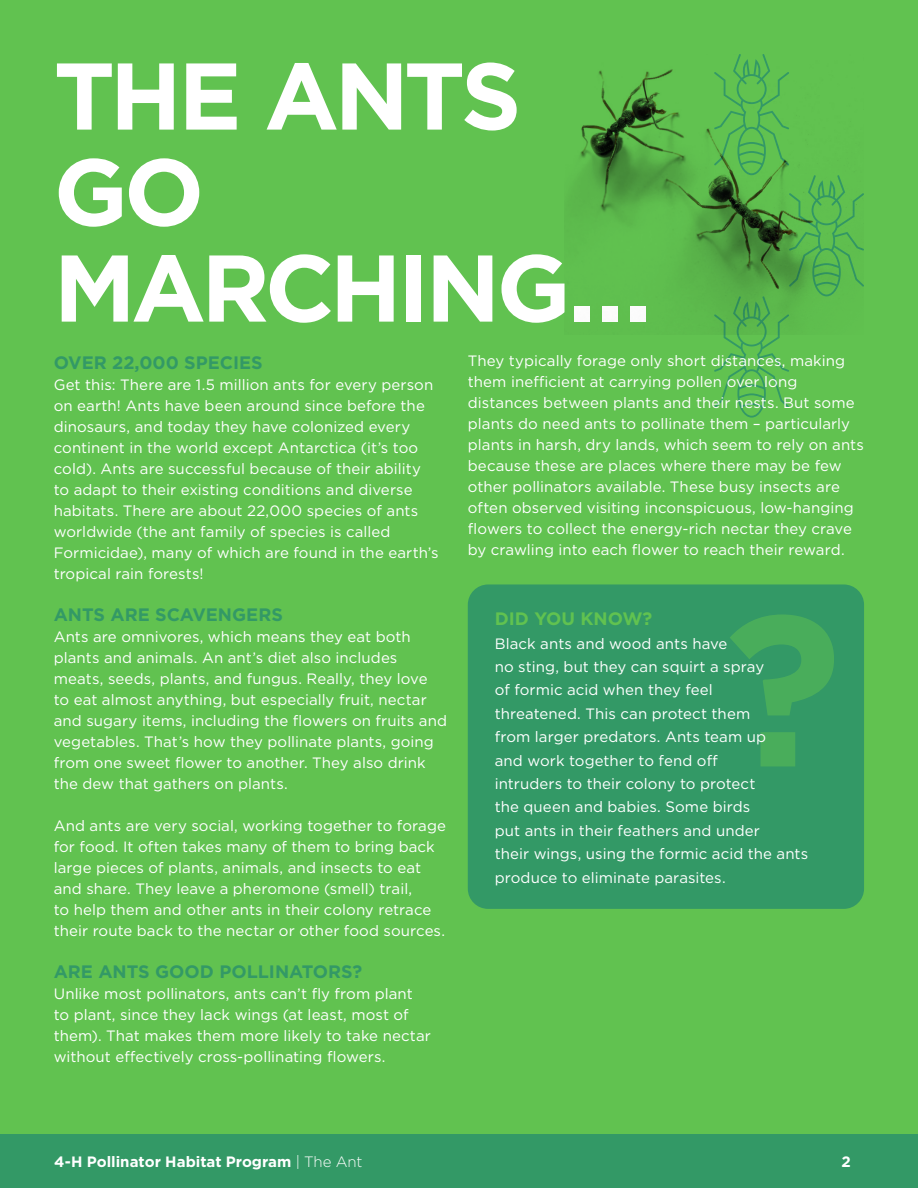
<style>
.page{position:relative;width:918px;height:1188px;background:#fff}
.page>*{position:absolute;margin:0;border:0;box-sizing:border-box;transform-origin:0 0}
.t1{font:700 94.5px/96px "Gotham";letter-spacing:-.05em;color:#fff}
.t2{font:700 18px "Gotham";color:#396}
.t3{font:700 18px "Gotham";color:#61c250}
.t4{font:15px/21px "Gotham";letter-spacing:.005em;color:#fff}
.t5{font:700 15px "Gotham";color:#fff}
.s1{font-weight:300}
</style>
<div class="page">
<div style="left:0;top:1134px;width:918px;height:54px;background:#396"></div>
<div style="left:0;top:0;width:918px;height:1134px;background:#61c250"></div>
<svg style="left:714px;top:335px;width:75px;height:83px"></svg>
<div style="left:468px;top:584px;width:396px;height:325px;background:#396;border-radius:20px"></div>
<svg style="left:730px;top:614px;width:104px;height:152px"></svg>
<img style="left:568px;top:54px;width:296px;height:281px">
<h1 class="t1" style="left:54px;top:48px;width:599px">THE ANTS<br>GO<br>MARCHING...</h1>
<p class="t2" style="left:54px;top:350px;width:211px">OVER 22,000 SPECIES</p>
<p class="t4" style="left:54px;top:374px;width:386px">Get this: There are 1.5 million ants for every person on earth! Ants have been around since before the dinosaurs, and today they have colonized every continent in the world except Antarctica (it’s too cold). Ants are successful because of their ability to adapt to their existing conditions and diverse habitats. There are about 22,000 species of ants worldwide (the ant family of species is called Formicidae), many of which are found in the earth’s tropical rain forests!</p>
<p class="t2" style="left:54px;top:602px;width:231px">ANTS ARE SCAVENGERS</p>
<p class="t4" style="left:54px;top:626px;width:395px">Ants are omnivores, which means they eat both plants and animals. An ant’s diet also includes meats, seeds, plants, and fungus. Really, they love<br>to eat almost anything, but especially fruit, nectar and sugary items, including the flowers on fruits and vegetables. That’s how they pollinate plants, going from one sweet flower to another. They also drink the dew that gathers on plants.</p>
<p class="t4" style="left:54px;top:815px;width:394px">And ants are very social, working together to forage for food. It often takes many of them to bring back large pieces of plants, animals, and insects to eat and share. They leave a pheromone (smell) trail,<br>to help them and other ants in their colony retrace their route back to the nectar or other food sources.</p>
<p class="t2" style="left:54px;top:959px;width:310px">ARE ANTS GOOD POLLINATORS?</p>
<p class="t4" style="left:54px;top:983px;width:379px">Unlike most pollinators, ants can’t fly from plant to plant, since they lack wings (at least, most of them). That makes them more likely to take nectar without effectively cross-pollinating flowers.</p>
<p class="t4" style="left:468px;top:350px;width:398px">They typically forage only short distances, making them inefficient at carrying pollen over long distances between plants and their nests. But some plants do need ants to pollinate them – particularly plants in harsh, dry lands, which seem to rely on ants because these are places where there may be few other pollinators available. These busy insects are often observed visiting inconspicuous, low-hanging flowers to collect the energy-rich nectar they crave by crawling into each flower to reach their reward.</p>
<p class="t3" style="left:495px;top:607px;width:159px">DID YOU KNOW?</p>
<p class="t4" style="left:495px;top:631px;width:315px;line-height:23.4px">Black ants and wood ants have<br>no sting, but they can squirt a spray<br>of formic acid when they feel<br>threatened. This can protect them<br>from larger predators. Ants team up<br>and work together to fend off<br>intruders to their colony to protect<br>the queen and babies. Some birds<br>put ants in their feathers and under<br>their wings, using the formic acid the ants produce to eliminate parasites.</p>
<p class="t5" style="left:54px;top:1152px;width:310px">4-H Pollinator Habitat Program <span class="s1">| The Ant</span></p>
<p class="t5" style="left:842px;top:1152px;width:11px">2</p>
</div>
